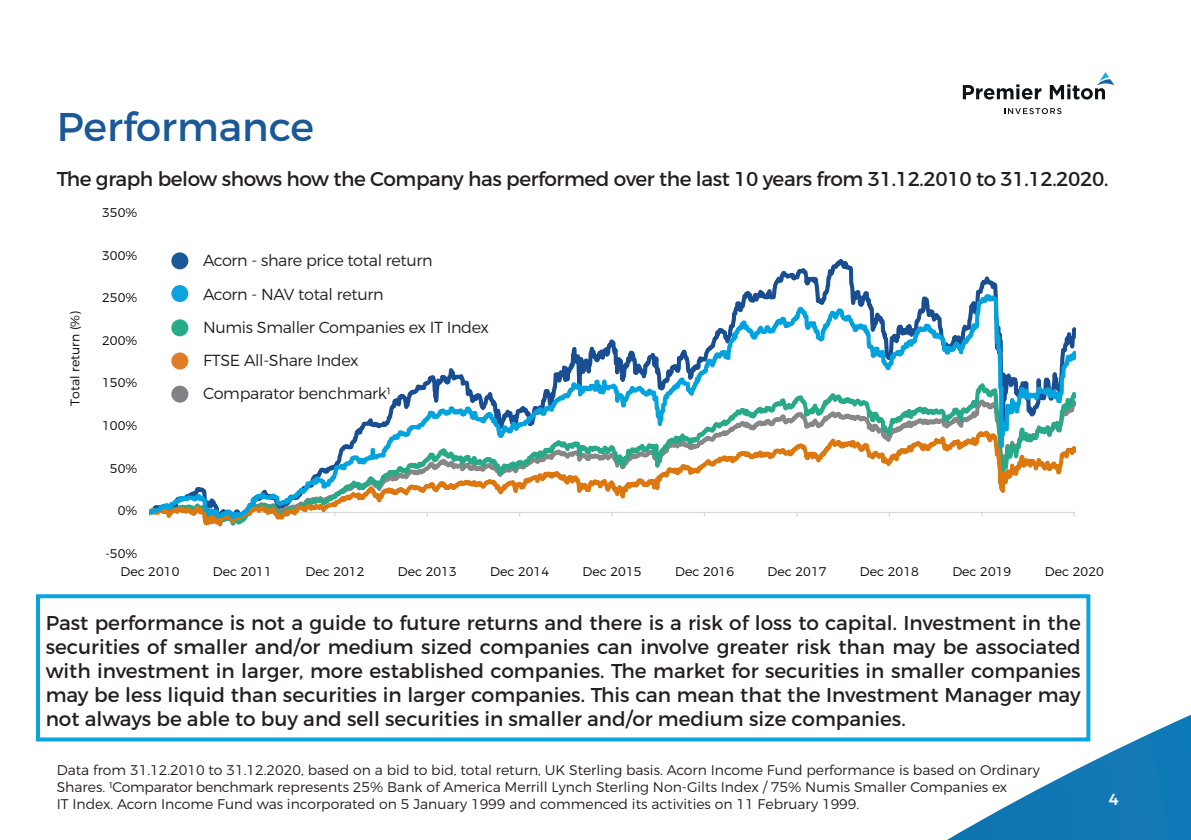
<style>
.page{position:relative;width:1191px;height:840px;background:#fff}
.page>*{position:absolute;margin:0;border:0;box-sizing:border-box;transform-origin:0 0}
.Heading{font:40px "Montserrat";color:#1a5897}
.Bulleted_text_-_Oran{font:20px/24px "Montserrat";letter-spacing:-.02em;color:#231f20;text-align:justify}
.t1{font:300 16px "Montserrat";letter-spacing:-.02em;color:#231f20}
.t2{font:500 16px "Montserrat";color:#fff}
.t3{font:300 14px/16.8px "Montserrat";color:#231f20}
.t4{font:300 12.6px "Montserrat";letter-spacing:.005em;color:#000}
</style>
<div class="page">
<svg style="left:909px;top:706px;width:282px;height:133px"></svg>
<svg style="left:962px;top:84px;width:79px;height:15px"></svg>
<svg style="left:1049px;top:72px;width:65px;height:27px"></svg>
<svg style="left:1004px;top:108px;width:57px;height:6px"></svg>
<svg style="left:150px;top:292px;width:925px;height:228px"></svg>
<div style="left:171px;top:252px;width:17px;height:17px;background:#1a5897;border-radius:50%"></div>
<div style="left:171px;top:285px;width:17px;height:17px;background:#0ca4de;border-radius:50%"></div>
<div style="left:171px;top:319px;width:17px;height:17px;background:#27ab88;border-radius:50%"></div>
<div style="left:171px;top:352px;width:17px;height:17px;background:#e07b27;border-radius:50%"></div>
<div style="left:171px;top:385px;width:17px;height:17px;background:#808285;border-radius:50%"></div>
<div style="left:36px;top:594px;width:1054px;height:147px;border:4px solid #0ca4de"></div>
<p class="Heading" style="left:57px;top:103px;width:259px">Performance</p>
<p class="Bulleted_text_-_Oran" style="left:57px;top:166px;width:1053px">The graph below shows how the Company has performed over the last 10 years from 31.12.2010 to 31.12.2020.</p>
<p class="t4" style="left:67px;top:406px;width:97px;rotate:-90deg">Total return (%)</p>
<p class="t4" style="left:102px;top:205px;width:37px">350%</p>
<p class="t4" style="left:102px;top:247px;width:37px">300%</p>
<p class="t4" style="left:102px;top:290px;width:37px">250%</p>
<p class="t4" style="left:102px;top:332px;width:37px">200%</p>
<p class="t4" style="left:102px;top:375px;width:37px">150%</p>
<p class="t4" style="left:102px;top:417px;width:37px">100%</p>
<p class="t4" style="left:110px;top:460px;width:29px">50%</p>
<p class="t4" style="left:118px;top:503px;width:21px">0%</p>
<p class="t4" style="left:105px;top:545px;width:33px">-50%</p>
<p class="t1" style="left:203px;top:250px;width:231px">Acorn - share price total return</p>
<p class="t1" style="left:203px;top:284px;width:182px">Acorn - NAV total return</p>
<p class="t1" style="left:203px;top:317px;width:287px">Numis Smaller Companies ex IT Index</p>
<p class="t1" style="left:203px;top:350px;width:157px">FTSE All-Share Index</p>
<p class="t1" style="left:203px;top:383px;width:189px">Comparator benchmark1</p>
<p class="t4" style="left:120px;top:563px;width:60px">Dec 2010</p>
<p class="t4" style="left:213px;top:563px;width:60px">Dec 2011</p>
<p class="t4" style="left:305px;top:563px;width:60px">Dec 2012</p>
<p class="t4" style="left:398px;top:563px;width:60px">Dec 2013</p>
<p class="t4" style="left:490px;top:563px;width:60px">Dec 2014</p>
<p class="t4" style="left:582px;top:563px;width:60px">Dec 2015</p>
<p class="t4" style="left:675px;top:563px;width:60px">Dec 2016</p>
<p class="t4" style="left:767px;top:563px;width:60px">Dec 2017</p>
<p class="t4" style="left:860px;top:563px;width:60px">Dec 2018</p>
<p class="t4" style="left:952px;top:563px;width:60px">Dec 2019</p>
<p class="t4" style="left:1045px;top:563px;width:60px">Dec 2020</p>
<p class="Bulleted_text_-_Oran" style="left:46px;top:610px;width:1036px">Past performance is not a guide to future returns and there is a risk of loss to capital. Investment in the securities of smaller and/or medium sized companies can involve greater risk than may be associated with investment in larger, more established companies. The market for securities in smaller companies may be less liquid than securities in larger companies. This can mean that the Investment Manager may not always be able to buy and sell securities in smaller and/or medium size companies.</p>
<p class="t3" style="left:57px;top:761px;width:984px">Data from 31.12.2010 to 31.12.2020, based on a bid to bid, total return, UK Sterling basis. Acorn Income Fund performance is based on Ordinary<br>Shares. 1Comparator benchmark represents 25% Bank of America Merrill Lynch Sterling Non-Gilts Index / 75% Numis Smaller Companies ex<br>IT Index. Acorn Income Fund was incorporated on 5 January 1999 and commenced its activities on 11 February 1999.</p>
<p class="t2" style="left:1108px;top:789px;width:11px">4</p>
</div>
